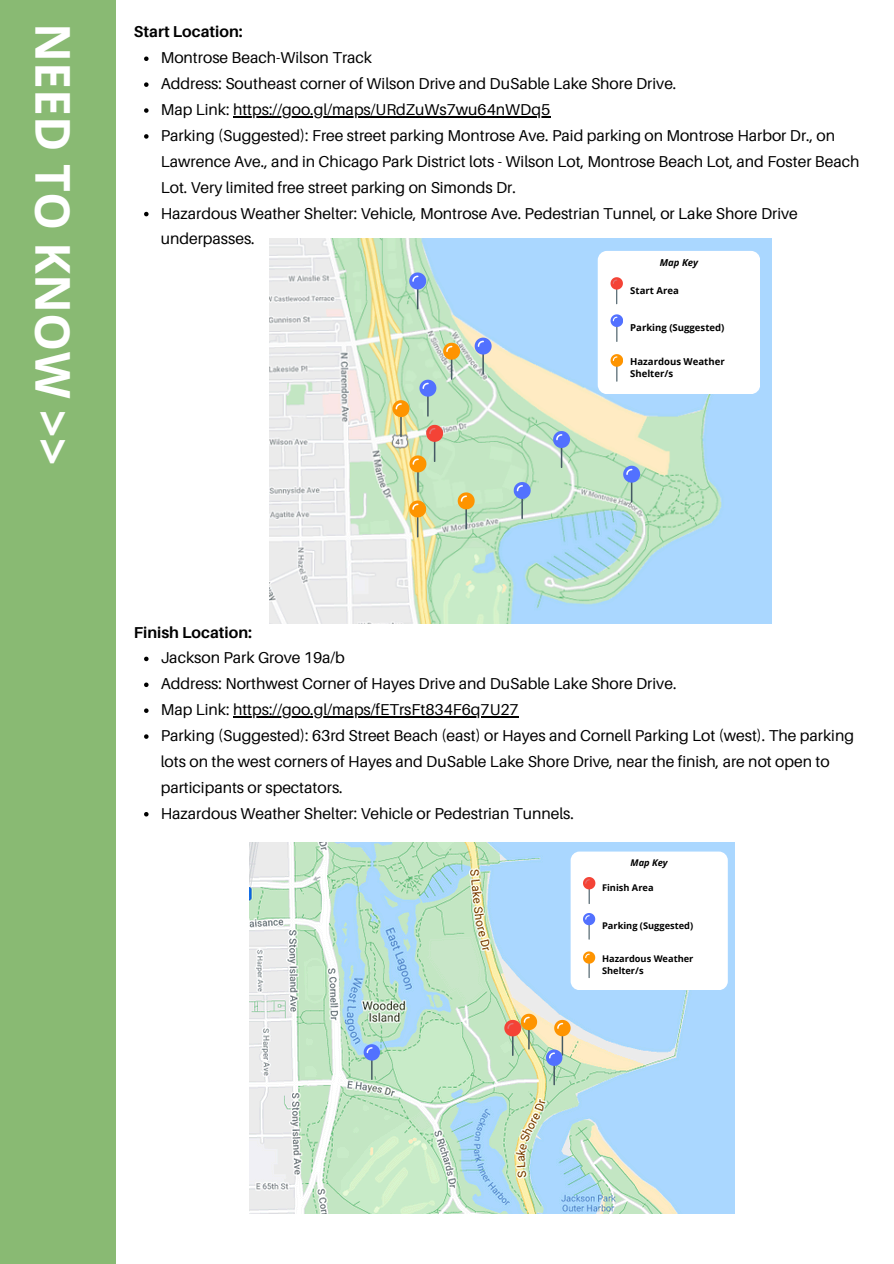
<style>
.page{position:relative;width:894px;height:1264px;background:#fff}
.page>*{position:absolute;margin:0;border:0;box-sizing:border-box;transform-origin:0 0}
.t1{font:700 48px "Open Sans";color:#fff}
.t2{font:15.75px/25.8px "Aileron";color:#000}
.t3{font:700 15.75px "Aileron";color:#000}
.t4{font:700 9.6px "Open Sans";color:#000}
.t5{font:italic 700 9.6px "Open Sans";color:#000}
.t6{font:700 9.3px "Open Sans";color:#000}
.t7{font:italic 700 9.3px "Open Sans";color:#000}
</style>
<div class="page">
<div style="left:0;top:0;width:115px;height:1263px;background:#89ba73"></div>
<svg style="left:144px;top:656px;width:4px;height:5px"></svg>
<svg style="left:144px;top:682px;width:4px;height:5px"></svg>
<svg style="left:144px;top:708px;width:4px;height:5px"></svg>
<hr style="left:233px;top:716px;width:285px;height:1px;background:#000">
<svg style="left:144px;top:734px;width:4px;height:4px"></svg>
<svg style="left:144px;top:812px;width:4px;height:4px"></svg>
<img style="left:249px;top:842px;width:485px;height:371px">
<svg style="left:363px;top:1044px;width:17px;height:35px"></svg>
<div style="left:570px;top:851px;width:157px;height:139px;background:#fff;border-radius:9px"></div>
<svg style="left:583px;top:877px;width:12px;height:27px"></svg>
<svg style="left:583px;top:913px;width:12px;height:26px"></svg>
<svg style="left:583px;top:951px;width:12px;height:27px"></svg>
<svg style="left:504px;top:1013px;width:33px;height:42px"></svg>
<svg style="left:546px;top:1019px;width:24px;height:66px"></svg>
<img style="left:270px;top:239px;width:500px;height:384px">
<svg style="left:623px;top:465px;width:17px;height:37px"></svg>
<div style="left:597px;top:251px;width:162px;height:143px;background:#fff;border-radius:9px"></div>
<svg style="left:610px;top:277px;width:12px;height:27px"></svg>
<svg style="left:610px;top:314px;width:12px;height:27px"></svg>
<svg style="left:610px;top:354px;width:12px;height:27px"></svg>
<svg style="left:553px;top:431px;width:17px;height:37px"></svg>
<svg style="left:513px;top:482px;width:17px;height:37px"></svg>
<svg style="left:409px;top:272px;width:17px;height:37px"></svg>
<svg style="left:144px;top:56px;width:4px;height:5px"></svg>
<svg style="left:144px;top:82px;width:4px;height:5px"></svg>
<svg style="left:144px;top:108px;width:4px;height:5px"></svg>
<hr style="left:233px;top:116px;width:317px;height:1px;background:#000">
<svg style="left:144px;top:134px;width:4px;height:5px"></svg>
<svg style="left:144px;top:212px;width:4px;height:4px"></svg>
<svg style="left:392px;top:337px;width:99px;height:200px"></svg>
<p class="t1" style="left:87px;top:23px;width:443px;rotate:90deg">NEED TO KNOW &gt;&gt;</p>
<p class="t3" style="left:134px;top:22px;width:110px">Start Location:</p>
<p class="t2" style="left:161px;top:45px;width:213px">Montrose Beach-Wilson Track</p>
<p class="t2" style="left:161px;top:70px;width:517px">Address: Southeast corner of Wilson Drive and DuSable Lake Shore Drive.</p>
<p class="t2" style="left:161px;top:96px;width:391px">Map Link: https://goo.gl/maps/URdZuWs7wu64nWDq5</p>
<p class="t2" style="left:161px;top:122px;width:675px">Parking (Suggested): Free street parking Montrose Ave. Paid parking on Montrose Harbor Dr., on</p>
<p class="t2" style="left:161px;top:148px;width:700px">Lawrence Ave., and in Chicago Park District lots - Wilson Lot, Montrose Beach Lot, and Foster Beach<br>Lot. Very limited free street parking on Simonds Dr.<br>Hazardous Weather Shelter: Vehicle, Montrose Ave. Pedestrian Tunnel, or Lake Shore Drive</p>
<p class="t2" style="left:161px;top:226px;width:95px">underpasses.</p>
<p class="t5" style="left:659px;top:256px;width:40px">Map Key</p>
<p class="t4" style="left:630px;top:284px;width:50px">Start Area</p>
<p class="t4" style="left:630px;top:321px;width:96px">Parking (Suggested)</p>
<p class="t4" style="left:630px;top:354px;width:96px">Hazardous Weather</p>
<p class="t4" style="left:630px;top:367px;width:44px">Shelter/s</p>
<p class="t3" style="left:134px;top:622px;width:119px">Finish Location:</p>
<h1 class="t2" style="left:161px;top:644px;width:186px">Jackson Park Grove 19a/b</h1>
<h2 class="t2" style="left:161px;top:670px;width:517px">Address: Northwest Corner of Hayes Drive and DuSable Lake Shore Drive.</h2>
<p class="t2" style="left:161px;top:696px;width:359px">Map Link: https://goo.gl/maps/fETrsFt834F6q7U27</p>
<p class="t2" style="left:161px;top:722px;width:694px">Parking (Suggested): 63rd Street Beach (east) or Hayes and Cornell Parking Lot (west). The parking</p>
<p class="t2" style="left:161px;top:748px;width:670px">lots on the west corners of Hayes and DuSable Lake Shore Drive, near the finish, are not open to participants or spectators.<br>Hazardous Weather Shelter: Vehicle or Pedestrian Tunnels.</p>
<p class="t7" style="left:630px;top:856px;width:39px">Map Key</p>
<p class="t6" style="left:602px;top:881px;width:53px">Finish Area</p>
<p class="t6" style="left:602px;top:919px;width:93px">Parking (Suggested)</p>
<p class="t6" style="left:602px;top:951px;width:93px">Hazardous Weather</p>
<p class="t6" style="left:602px;top:964px;width:43px">Shelter/s</p>
</div>
